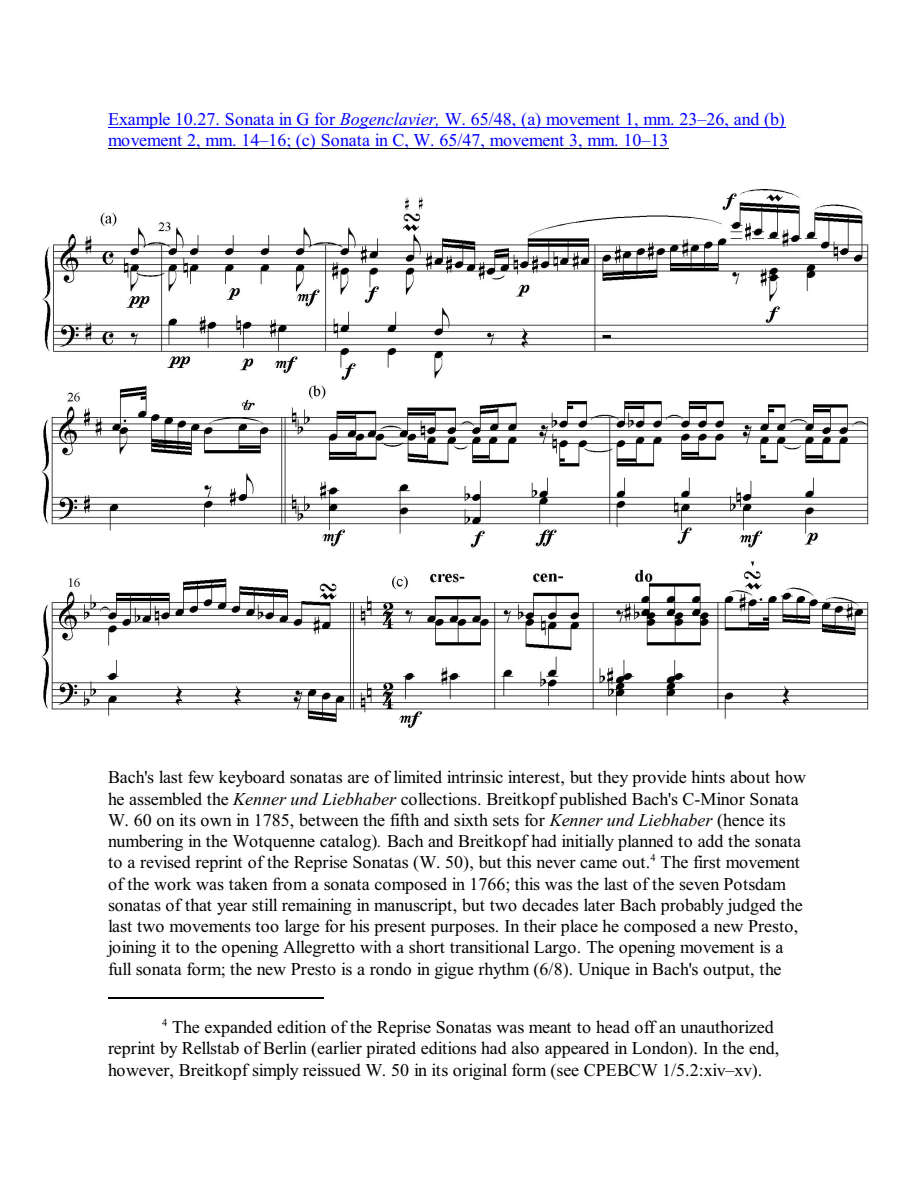
<style>
.page{position:relative;width:918px;height:1188px;background:#fff}
.page>*{position:absolute;margin:0;border:0;box-sizing:border-box;transform-origin:0 0}
.t1{font:18px/21.3px "Times New Roman";letter-spacing:-.005em;color:#000}
.t2{font:18px/21.3px "Times New Roman";color:#00f}
.t3{font:10.5px "Times New Roman";color:#000}
.s1{font-style:italic}
</style>
<div class="page">
<hr style="left:108px;top:998px;width:216px;height:1px;background:#000">
<hr style="left:108px;top:127px;width:677px;height:1px;background:#00f">
<hr style="left:108px;top:148px;width:561px;height:1px;background:#000">
<img style="left:41px;top:189px;width:828px;height:539px">
<p class="t2" style="left:108px;top:110px;width:678px">Example 10.27. Sonata in G for <span class="s1">Bogenclavier,</span> W. 65/48, (a) movement 1, mm. 23–26, and (b) movement 2, mm. 14–16; (c) Sonata in C, W. 65/47, movement 3, mm. 10–13</p>
<p class="t1" style="left:108px;top:768px;width:700px">Bach's last few keyboard sonatas are of limited intrinsic interest, but they provide hints about how he assembled the <span class="s1">Kenner und Liebhaber</span> collections. Breitkopf published Bach's C-Minor Sonata W. 60 on its own in 1785, between the fifth and sixth sets for <span class="s1">Kenner und Liebhaber</span> (hence its numbering in the Wotquenne catalog)<span class="s1">.</span> Bach and Breitkopf had initially planned to add the sonata to a revised reprint of the Reprise Sonatas (W. 50), but this never came out. The first movement</p>
<p class="t3" style="left:651px;top:854px;width:7px">4</p>
<p class="t1" style="left:108px;top:875px;width:696px">of the work was taken from a sonata composed in 1766; this was the last of the seven Potsdam sonatas of that year still remaining in manuscript, but two decades later Bach probably judged the last two movements too large for his present purposes. In their place he composed a new Presto, joining it to the opening Allegretto with a short transitional Largo. The opening movement is a full sonata form; the new Presto is a rondo in gigue rhythm (6/8). Unique in Bach's output, the</p>
<p class="t3" style="left:162px;top:1019px;width:7px">4</p>
<p class="t1" style="left:108px;top:1039px;width:673px">reprint by Rellstab of Berlin (earlier pirated editions had also appeared in London). In the end, however, Breitkopf simply reissued W. 50 in its original form (see CPEBCW 1/5.2:xiv–xv).</p>
<p class="t1" style="left:172px;top:1018px;width:603px">The expanded edition of the Reprise Sonatas was meant to head off an unauthorized</p>
</div>
